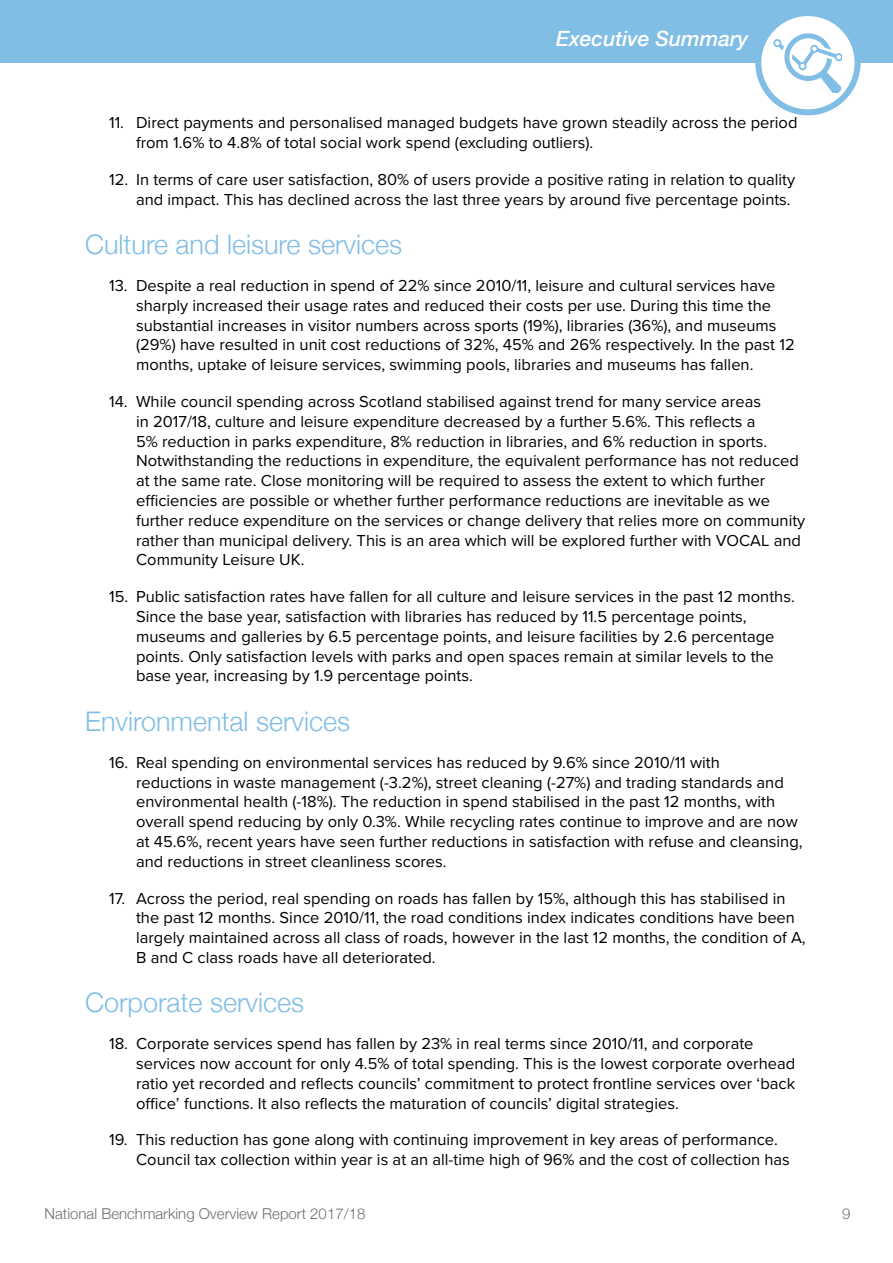
<style>
.page{position:relative;width:893px;height:1263px;background:#fff}
.page>*{position:absolute;margin:0;border:0;box-sizing:border-box;transform-origin:0 0}
.t1{font:300 27px "Helvetica Neue";color:#81bee6}
.t2{font:italic 500 21px "Helvetica Neue";color:#fff}
.t3{font:16.5px/19.8px "Proxima Nova";color:#000}
.t4{font:300 15px "Helvetica Neue";color:#6e6f70}
</style>
<div class="page">
<div style="left:0;top:0;width:893px;height:63px;background:#81bee6"></div>
<svg style="left:758px;top:13px;width:99px;height:99px;fill:#fff"></svg>
<div style="left:755px;top:10px;width:105px;height:105px;border:6px solid #81bee6;border-radius:50%"></div>
<svg style="left:774px;top:33px;width:68px;height:59px"></svg>
<p class="t2" style="left:556px;top:21px;width:194px">Executive Summary</p>
<p class="t3" style="left:136px;top:112px;width:663px;text-indent:-27px">11. Direct payments and personalised managed budgets have grown steadily across the period from 1.6% to 4.8% of total social work spend (excluding outliers).</p>
<p class="t3" style="left:109px;top:169px;width:688px;text-align:right">12. In terms of care user satisfaction, 80% of users provide a positive rating in relation to quality and impact. This has declined across the last three years by around five percentage points.</p>
<p class="t1" style="left:85px;top:223px;width:319px">Culture and leisure services</p>
<p class="t3" style="left:136px;top:275px;width:660px;text-indent:-27px">13. Despite a real reduction in spend of 22% since 2010/11, leisure and cultural services have sharply increased their usage rates and reduced their costs per use. During this time the substantial increases in visitor numbers across sports (19%), libraries (36%), and museums (29%) have resulted in unit cost reductions of 32%, 45% and 26% respectively. In the past 12 months, uptake of leisure services, swimming pools, libraries and museums has fallen.</p>
<p class="t3" style="left:136px;top:391px;width:671px;text-indent:-27px">14. While council spending across Scotland stabilised against trend for many service areas<br>in 2017/18, culture and leisure expenditure decreased by a further 5.6%. This reflects a<br>5% reduction in parks expenditure, 8% reduction in libraries, and 6% reduction in sports.<br>Notwithstanding the reductions in expenditure, the equivalent performance has not reduced at the same rate. Close monitoring will be required to assess the extent to which further efficiencies are possible or whether further performance reductions are inevitable as we further reduce expenditure on the services or change delivery that relies more on community rather than municipal delivery. This is an area which will be explored further with VOCAL and Community Leisure UK.</p>
<p class="t3" style="left:136px;top:586px;width:660px;text-indent:-27px">15. Public satisfaction rates have fallen for all culture and leisure services in the past 12 months.<br>Since the base year, satisfaction with libraries has reduced by 11.5 percentage points, museums and galleries by 6.5 percentage points, and leisure facilities by 2.6 percentage points. Only satisfaction levels with parks and open spaces remain at similar levels to the base year, increasing by 1.9 percentage points.</p>
<p class="t1" style="left:85px;top:699px;width:267px">Environmental services</p>
<p class="t3" style="left:136px;top:752px;width:668px;text-indent:-27px">16. Real spending on environmental services has reduced by 9.6% since 2010/11 with<br>reductions in waste management (-3.2%), street cleaning (-27%) and trading standards and environmental health (-18%). The reduction in spend stabilised in the past 12 months, with overall spend reducing by only 0.3%. While recycling rates continue to improve and are now at 45.6%, recent years have seen further reductions in satisfaction with refuse and cleansing, and reductions in street cleanliness scores.</p>
<p class="t3" style="left:136px;top:887px;width:671px;text-indent:-27px">17. Across the period, real spending on roads has fallen by 15%, although this has stabilised in the past 12 months. Since 2010/11, the road conditions index indicates conditions have been largely maintained across all class of roads, however in the last 12 months, the condition of A, B and C class roads have all deteriorated.</p>
<p class="t1" style="left:85px;top:981px;width:221px">Corporate services</p>
<p class="t3" style="left:136px;top:1033px;width:661px;text-indent:-27px">18. Corporate services spend has fallen by 23% in real terms since 2010/11, and corporate services now account for only 4.5% of total spending. This is the lowest corporate overhead ratio yet recorded and reflects councils’ commitment to protect frontline services over ‘back office’ functions. It also reflects the maturation of councils’ digital strategies.</p>
<p class="t3" style="left:136px;top:1129px;width:655px;text-indent:-27px">19. This reduction has gone along with continuing improvement in key areas of performance.<br>Council tax collection within year is at an all-time high of 96% and the cost of collection has</p>
<p class="t4" style="left:45px;top:1201px;width:322px">National Benchmarking Overview Report 2017/18</p>
<p class="t4" style="left:842px;top:1201px;width:10px">9</p>
</div>
